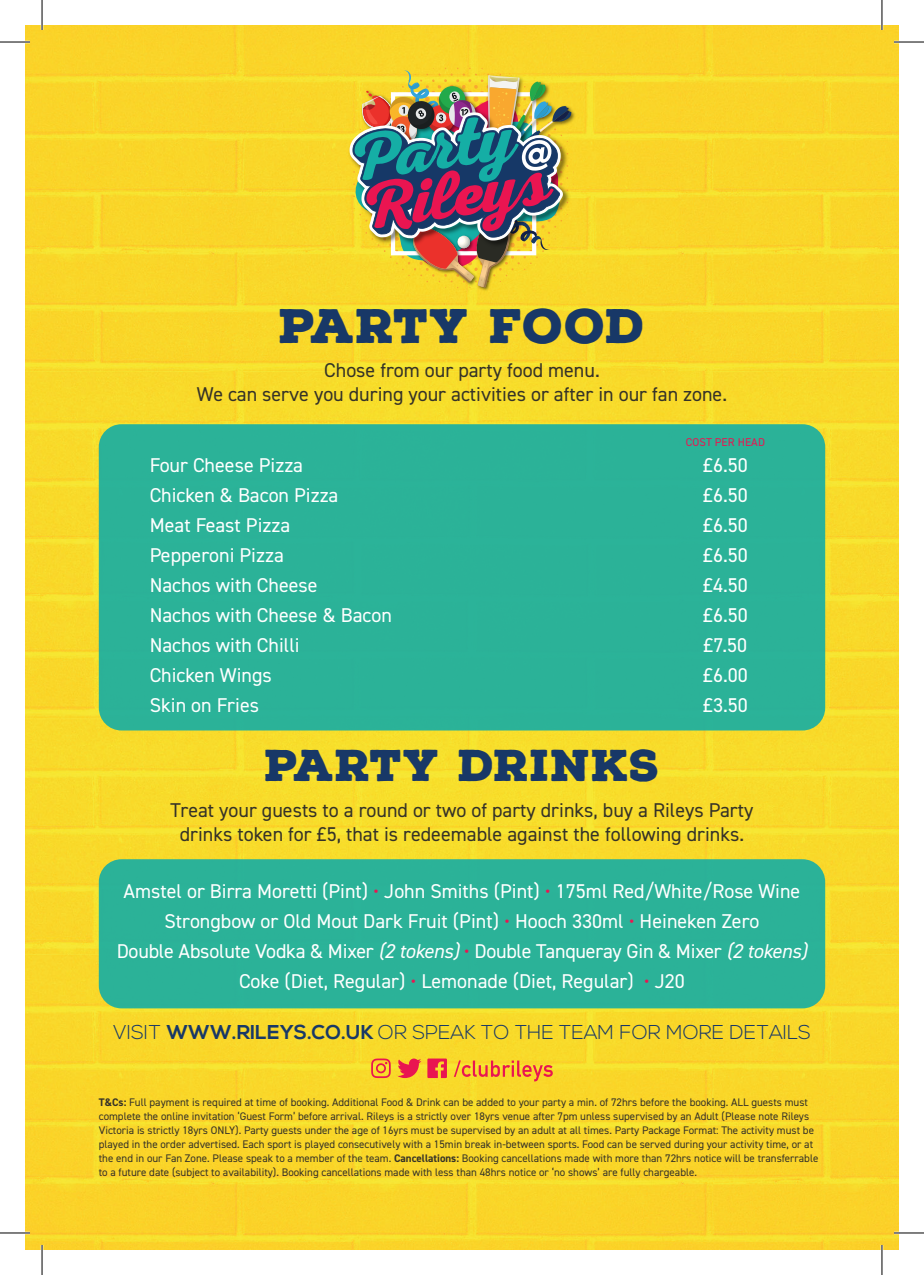
<style>
.page{position:relative;width:924px;height:1275px;background:#fff}
.page>*{position:absolute;margin:0;border:0;box-sizing:border-box;transform-origin:0 0}
.t1{font:900 47px "Nexa Rust Slab";color:#183867}
.t2{font:900 43.2px "Nexa Rust Slab";color:#183867}
.t3{font:20px/30.2px "DIN2014";color:#fff;text-align:center}
.t4{font:20px/24px "DIN2014";color:#353228;text-align:center}
.t5{font:300 20px "Nexa";color:#183867}
.t6{font:11.4px "DIN2014";letter-spacing:.01em;color:#e91551}
.t7{font:11px/14px "DIN2014";color:#353228}
.s1{color:#e91551}
.s2{font-style:italic}
.s3{font-weight:700}
</style>
<div class="page">
<img style="left:25px;top:25px;width:873px;height:1225px">
<div style="left:99px;top:424px;width:725px;height:306px;background:#2bb298;border-radius:23px"></div>
<div style="left:99px;top:859px;width:725px;height:149px;background:#2bb298;border-radius:23px"></div>
<svg style="left:453px;top:1060px;width:99px;height:21px;background:#f4a634"></svg>
<svg style="left:397px;top:1058px;width:24px;height:20px"></svg>
<svg style="left:427px;top:1058px;width:19px;height:20px"></svg>
<svg style="left:371px;top:1058px;width:19px;height:20px"></svg>
<svg style="left:353px;top:67px;width:221px;height:221px"></svg>
<img style="left:474px;top:287px;width:41px;height:6px">
<img style="left:571px;top:78px;width:6px;height:88px">
<img style="left:349px;top:70px;width:222px;height:217px">
<hr style="left:0;top:41px;width:30px;height:2px;background:#fff">
<hr style="left:893px;top:41px;width:30px;height:2px;background:#fff">
<hr style="left:0;top:1231px;width:30px;height:3px;background:#fff">
<hr style="left:893px;top:1231px;width:30px;height:3px;background:#fff">
<hr style="left:41px;top:0;width:2px;height:30px;background:#fff">
<hr style="left:41px;top:1245px;width:2px;height:30px;background:#fff">
<hr style="left:880px;top:0;width:2px;height:30px;background:#fff">
<hr style="left:880px;top:1245px;width:2px;height:30px;background:#fff">
<hr style="left:0;top:42px;width:30px;height:1px;background:#000">
<hr style="left:893px;top:42px;width:30px;height:1px;background:#000">
<hr style="left:0;top:1232px;width:30px;height:1px;background:#000">
<hr style="left:893px;top:1232px;width:30px;height:1px;background:#000">
<hr style="left:42px;top:0;width:1px;height:30px;background:#000">
<hr style="left:42px;top:1245px;width:1px;height:30px;background:#000">
<hr style="left:881px;top:0;width:1px;height:30px;background:#000">
<hr style="left:881px;top:1245px;width:1px;height:30px;background:#000">
<h1 class="t1" style="left:279px;top:294px;width:367px">PARTY FOOD</h1>
<h3 class="t4" style="left:197px;top:357px;width:531px">Chose from our party food menu.<br>We can serve you during your activities or after in our fan zone.</h3>
<p class="t6" style="left:685px;top:435px;width:80px">COST PER HEAD</p>
<h3 class="t3" style="left:150px;top:449px;width:155px">Four Cheese Pizza</h3>
<h3 class="t3" style="left:702px;top:449px;width:46px">£6.50</h3>
<h3 class="t3" style="left:150px;top:479px;width:190px">Chicken &amp; Bacon Pizza</h3>
<h3 class="t3" style="left:702px;top:479px;width:46px">£6.50</h3>
<h3 class="t3" style="left:150px;top:509px;width:142px">Meat Feast Pizza</h3>
<h3 class="t3" style="left:702px;top:509px;width:46px">£6.50</h3>
<h3 class="t3" style="left:150px;top:539px;width:136px">Pepperoni Pizza</h3>
<h3 class="t3" style="left:702px;top:539px;width:46px">£6.50</h3>
<h3 class="t3" style="left:150px;top:569px;width:169px">Nachos with Cheese</h3>
<h3 class="t3" style="left:702px;top:569px;width:46px">£4.50</h3>
<h3 class="t3" style="left:150px;top:599px;width:243px">Nachos with Cheese &amp; Bacon</h3>
<h3 class="t3" style="left:702px;top:599px;width:46px">£6.50</h3>
<h3 class="t3" style="left:150px;top:629px;width:151px">Nachos with Chilli</h3>
<h3 class="t3" style="left:703px;top:629px;width:45px">£7.50</h3>
<h3 class="t3" style="left:150px;top:659px;width:124px">Chicken Wings</h3>
<h3 class="t3" style="left:702px;top:659px;width:46px">£6.00</h3>
<h3 class="t3" style="left:150px;top:689px;width:111px">Skin on Fries</h3>
<h3 class="t3" style="left:702px;top:689px;width:46px">£3.50</h3>
<h2 class="t2" style="left:265px;top:735px;width:395px">PARTY DRINKS</h2>
<h3 class="t4" style="left:170px;top:798px;width:584px">Treat your guests to a round or two of party drinks, buy a Rileys Party drinks token for £5, that is redeemable against the following drinks.</h3>
<p class="t3" style="left:117px;top:875px;width:691px">Amstel or Birra Moretti (Pint) <span class="s1">•</span> John Smiths (Pint) <span class="s1">•</span> 175ml Red/White/Rose Wine Strongbow or Old Mout Dark Fruit (Pint) <span class="s1">•</span> Hooch 330ml <span class="s1">•</span> Heineken Zero<br>Double Absolute Vodka &amp; Mixer <span class="s2">(2 tokens)</span> <span class="s1">•</span> Double Tanqueray Gin &amp; Mixer <span class="s2">(2 tokens)<br></span>Coke (Diet, Regular) <span class="s1">•</span> Lemonade (Diet, Regular) <span class="s1">•</span> J20</p>
<h3 class="t5" style="left:113px;top:1021px;width:698px">VISIT <span class="s3">WWW.RILEYS.CO.UK</span> OR SPEAK TO THE TEAM FOR MORE DETAILS</h3>
<p class="t7" style="left:99px;top:1095px;width:720px"><span class="s3">T&amp;Cs:</span> Full payment is required at time of booking. Additional Food &amp; Drink can be added to your party a min. of 72hrs before the booking. ALL guests must complete the online invitation ‘Guest Form’ before arrival. Rileys is a strictly over 18yrs venue after 7pm unless supervised by an Adult (Please note Rileys Victoria is strictly 18yrs ONLY). Party guests under the age of 16yrs must be supervised by an adult at all times. Party Package Format: The activity must be played in the order advertised. Each sport is played consecutively with a 15min break in-between sports. Food can be served during your activity time, or at the end in our Fan Zone. Please speak to a member of the team. <span class="s3">Cancellations:</span> Booking cancellations made with more than 72hrs notice will be transferrable to a future date (subject to availability). Booking cancellations made with less than 48hrs notice or ‘no shows’ are fully chargeable.</p>
</div>
